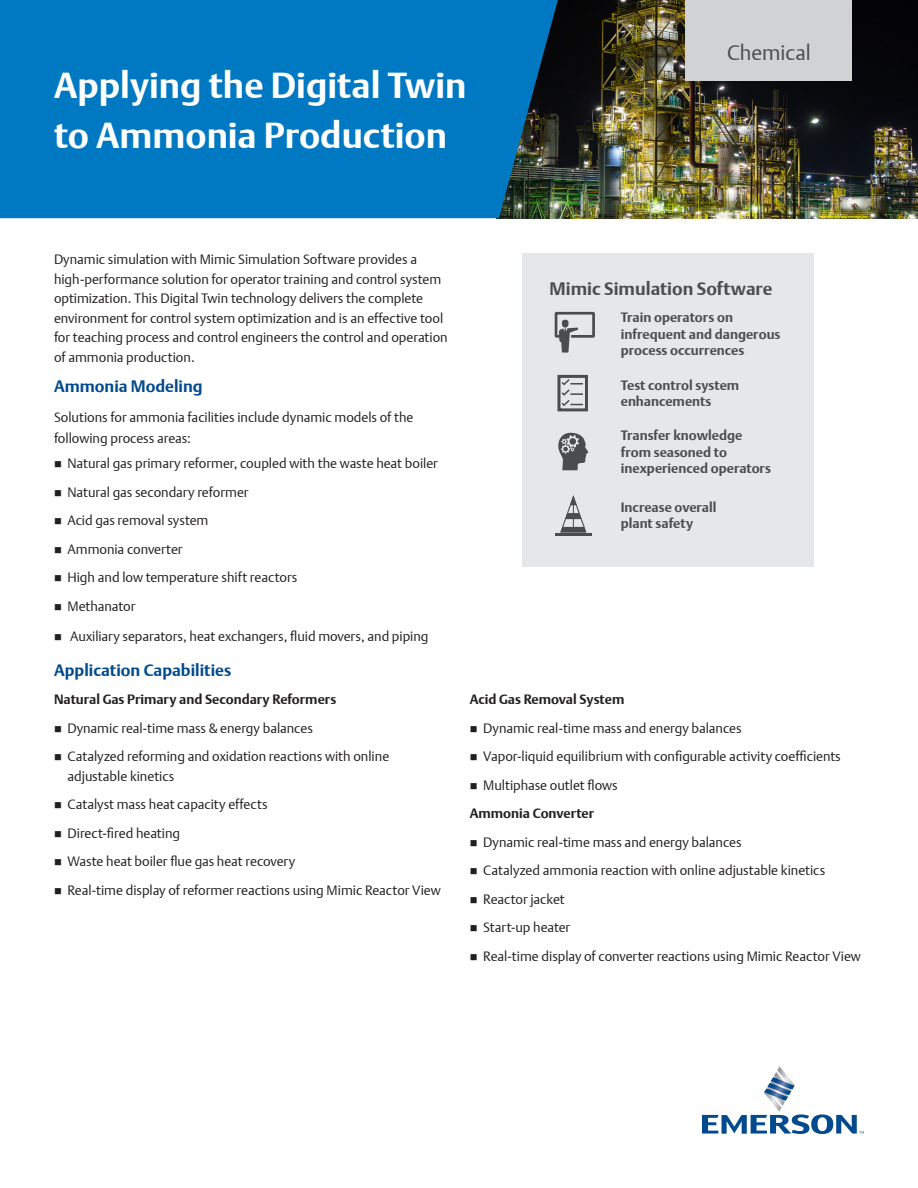
<style>
.page{position:relative;width:918px;height:1188px;background:#fff}
.page>*{position:absolute;margin:0;border:0;box-sizing:border-box;transform-origin:0 0}
.Document_Title{font:700 36px/49.5px "DTL Argo T";color:#fff}
.Bulleted_Table_Text{font:21px "DTL Argo T Light";color:#4b4c4d}
.Bulleted_Table_Text-2{font:700 18px "DTL Argo T";color:#4b4c4d}
.Body_Text{font:700 16.5px "DTL Argo T";color:#004a8d}
.Body_Text-2{font:13.5px/19.5px "DTL Argo T Light";color:#231f20}
.Bulleted_Table_Text-3{font:700 13.5px/16.2px "DTL Argo T";color:#4b4c4d}
.Bulleted_Body_Text_1{font:700 13.5px "DTL Argo T";color:#231f20}
</style>
<div class="page">
<svg style="left:702px;top:1066px;width:162px;height:68px"></svg>
<img style="left:558px;top:0;width:360px;height:218px">
<div style="left:0;top:0;width:558px;height:218px;background:#0079c2"></div>
<div style="left:686px;top:0;width:166px;height:81px;background:#d1d2d4"></div>
<div style="left:523px;top:254px;width:291px;height:313px;background:#e6e7e9"></div>
<svg style="left:555px;top:312px;width:40px;height:41px"></svg>
<svg style="left:558px;top:433px;width:30px;height:37px"></svg>
<div style="left:557px;top:375px;width:31px;height:36px;border:3px solid #4b4c4d"></div>
<svg style="left:560px;top:377px;width:23px;height:30px"></svg>
<svg style="left:560px;top:495px;width:27px;height:38px"></svg>
<hr style="left:555px;top:533px;width:37px;height:3px;background:#4b4c4d">
<p class="Document_Title" style="left:54px;top:61px;width:414px">Applying the Digital Twin to Ammonia Production</p>
<p class="Body_Text-2" style="left:54px;top:250px;width:395px">Dynamic simulation with Mimic Simulation Software provides a high-performance solution for operator training and control system optimization. This Digital Twin technology delivers the complete environment for control system optimization and is an effective tool for teaching process and control engineers the control and operation of ammonia production.</p>
<p class="Body_Text" style="left:54px;top:376px;width:150px">Ammonia Modeling</p>
<p class="Body_Text-2" style="left:54px;top:406px;width:361px;line-height:21px">Solutions for ammonia facilities include dynamic models of the following process areas:</p>
<p class="Body_Text-2" style="left:68px;top:454px;width:372px">Natural gas primary reformer, coupled with the waste heat boiler</p>
<p class="Body_Text-2" style="left:68px;top:482px;width:182px">Natural gas secondary reformer</p>
<p class="Body_Text-2" style="left:68px;top:511px;width:142px">Acid gas removal system</p>
<p class="Body_Text-2" style="left:68px;top:539px;width:116px">Ammonia converter</p>
<p class="Body_Text-2" style="left:68px;top:567px;width:231px">High and low temperature shift reactors</p>
<p class="Body_Text-2" style="left:68px;top:596px;width:69px">Methanator</p>
<p class="Body_Text-2" style="left:70px;top:626px;width:360px">Auxiliary separators, heat exchangers, fluid movers, and piping</p>
<p class="Bulleted_Table_Text" style="left:727px;top:40px;width:85px">Chemical</p>
<p class="Bulleted_Table_Text-2" style="left:550px;top:278px;width:224px">Mimic Simulation Software</p>
<p class="Bulleted_Table_Text-3" style="left:621px;top:310px;width:161px">Train operators on infrequent and dangerous process occurrences</p>
<p class="Bulleted_Table_Text-3" style="left:621px;top:377px;width:120px">Test control system enhancements</p>
<p class="Bulleted_Table_Text-3" style="left:621px;top:427px;width:152px">Transfer knowledge from seasoned to inexperienced operators</p>
<p class="Bulleted_Table_Text-3" style="left:621px;top:499px;width:97px">Increase overall plant safety</p>
<p class="Body_Text" style="left:54px;top:660px;width:179px">Application Capabilities</p>
<p class="Bulleted_Body_Text_1" style="left:54px;top:692px;width:284px">Natural Gas Primary and Secondary Reformers</p>
<p class="Body_Text-2" style="left:68px;top:718px;width:247px">Dynamic real-time mass &amp; energy balances</p>
<p class="Body_Text-2" style="left:68px;top:747px;width:323px">Catalyzed reforming and oxidation reactions with online adjustable kinetics</p>
<p class="Body_Text-2" style="left:68px;top:795px;width:202px">Catalyst mass heat capacity effects</p>
<p class="Body_Text-2" style="left:68px;top:823px;width:114px">Direct-fired heating</p>
<p class="Body_Text-2" style="left:68px;top:852px;width:229px">Waste heat boiler flue gas heat recovery</p>
<p class="Body_Text-2" style="left:68px;top:880px;width:375px">Real-time display of reformer reactions using Mimic Reactor View</p>
<p class="Bulleted_Body_Text_1" style="left:470px;top:692px;width:156px">Acid Gas Removal System</p>
<p class="Body_Text-2" style="left:483px;top:718px;width:260px">Dynamic real-time mass and energy balances</p>
<p class="Body_Text-2" style="left:483px;top:747px;width:359px">Vapor-liquid equilibrium with configurable activity coefficients</p>
<p class="Body_Text-2" style="left:483px;top:775px;width:136px">Multiphase outlet flows</p>
<p class="Bulleted_Body_Text_1" style="left:470px;top:805px;width:126px">Ammonia Converter</p>
<p class="Body_Text-2" style="left:483px;top:832px;width:260px">Dynamic real-time mass and energy balances</p>
<p class="Body_Text-2" style="left:483px;top:861px;width:344px">Catalyzed ammonia reaction with online adjustable kinetics</p>
<p class="Body_Text-2" style="left:483px;top:889px;width:83px">Reactor jacket</p>
<p class="Body_Text-2" style="left:483px;top:917px;width:89px">Start-up heater</p>
<p class="Body_Text-2" style="left:483px;top:946px;width:379px">Real-time display of converter reactions using Mimic Reactor View</p>
</div>
